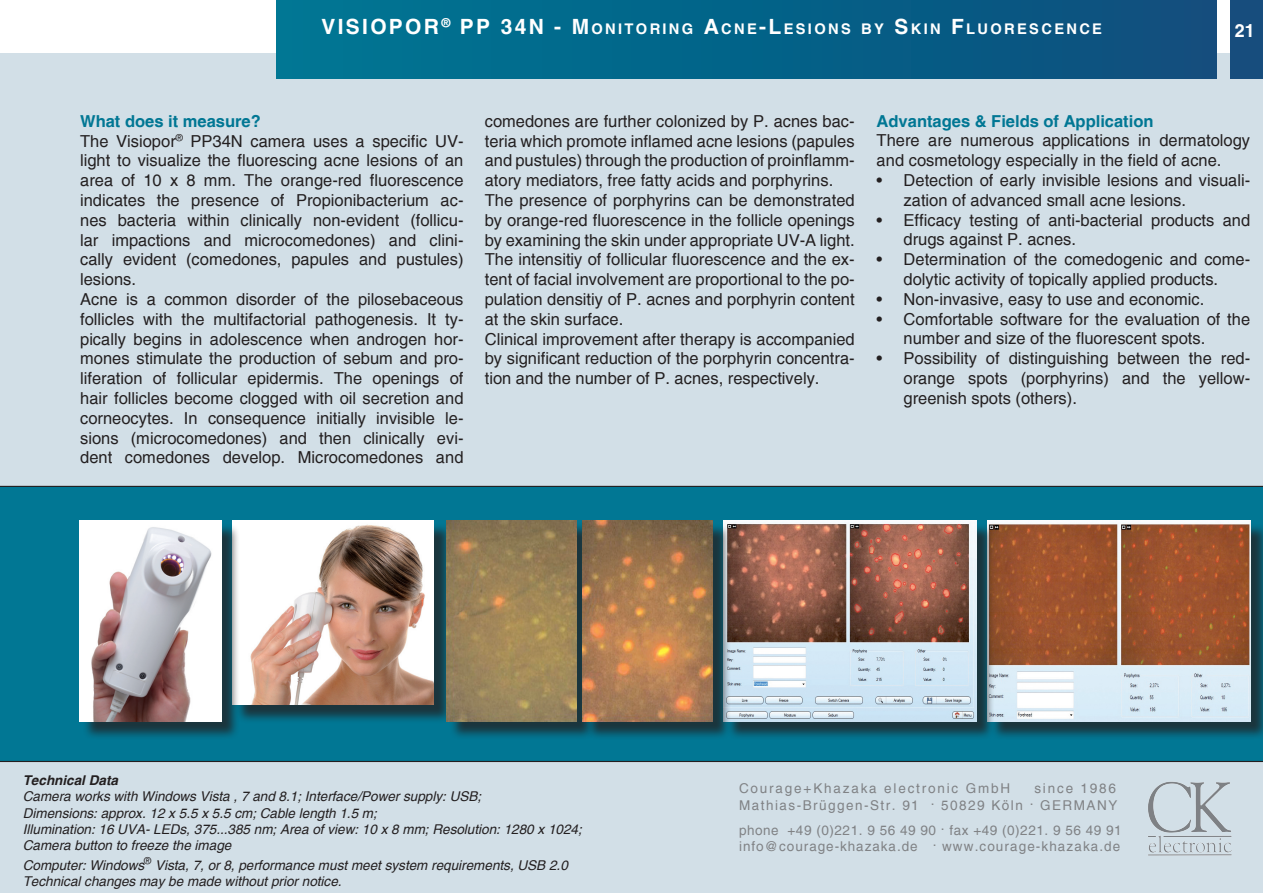
<style>
.page{position:relative;width:1263px;height:893px;background:#fff}
.page>*{position:absolute;margin:0;border:0;box-sizing:border-box;transform-origin:0 0}
.t1{font:700 21px "Helvetica";letter-spacing:.11em;color:#fff}
.t2{font:700 18px "Helvetica";color:#fff}
.t3{font:16.5px/19.8px "Helvetica";color:#231f20}
.t4{font:700 16.5px "Helvetica";color:#017794}
.t5{font:700 14.7px "Helvetica";letter-spacing:.155em;color:#fff}
.t6{font:italic 13.5px/16.2px "Helvetica";color:#231f20}
.t7{font:13.5px/16.2px "Helvetica";letter-spacing:.07em;color:#808285}
.t8{font:13.5px/16.2px "Helvetica";letter-spacing:.11em;color:#808285;text-align:right}
.t9{font:13.5px "Helvetica";letter-spacing:.135em;color:#808285}
.t10{font:italic 700 13.5px "Helvetica";color:#231f20}
.s1{font-size:14.7px}
.s2{font-size:21px}
.s3{font-weight:700;color:#017794}
</style>
<div class="page">
<div style="left:0;top:53px;width:1263px;height:840px;background:#d2dfe7"></div>
<div style="left:276px;top:0;width:940px;height:79px;background:linear-gradient(to right,#007794,#0e4e7d)"></div>
<div style="left:1230px;top:0;width:33px;height:79px;background:#174d7d"></div>
<img style="left:1148px;top:782px;width:83px;height:73px">
<div style="left:0;top:486px;width:1263px;height:276px;background:#017794"></div>
<div style="left:990px;top:523px;width:273px;height:224px;background:#231f20;opacity:.75"></div>
<img style="left:987px;top:520px;width:263px;height:202px">
<div style="left:726px;top:523px;width:275px;height:223px;background:#231f20;opacity:.75"></div>
<img style="left:724px;top:520px;width:252px;height:201px">
<div style="left:235px;top:523px;width:224px;height:226px;background:#231f20;opacity:.75"></div>
<img style="left:233px;top:521px;width:201px;height:184px">
<div style="left:82px;top:523px;width:164px;height:223px;background:#231f20;opacity:.75"></div>
<img style="left:80px;top:520px;width:141px;height:201px">
<div style="left:449px;top:522px;width:153px;height:224px;background:#231f20;opacity:.75"></div>
<img style="left:447px;top:520px;width:130px;height:201px">
<div style="left:585px;top:523px;width:153px;height:223px;background:#231f20;opacity:.75"></div>
<img style="left:583px;top:520px;width:130px;height:201px">
<p class="t1" style="left:321px;top:14px;width:281px">VISIOPOR<sup>®</sup> PP 34N - M<span class="s1">ONI</span></p>
<p class="t5" style="left:625px;top:20px;width:23px">TORIN</p>
<p class="t5" style="left:682px;top:20px;width:126px">G <span class="s2">A</span>CNE<span class="s2">-L</span>ESIONS</p>
<p class="t5" style="left:861px;top:20px;width:242px">BY <span class="s2">S</span>KIN <span class="s2">F</span>LUOR ESCENCE</p>
<p class="t2" style="left:1235px;top:19px;width:22px">21</p>
<p class="t3" style="left:80px;top:111px;width:385px"><span class="s3">What does it measure?<br></span>The Visiopor<sup>®</sup> PP34N camera uses a specific UV&shy;light to visualize the fluorescing acne lesions of an area of 10 x 8 mm. The orange-red fluorescence indicates the presence of Propionibacterium ac&shy;nes bacteria within clinically non-evident (follicu&shy;lar impactions and microcomedones) and clini&shy;cally evident (comedones, papules and pustules) lesions.<br>Acne is a common disorder of the pilosebaceous follicles with the multifactorial pathogenesis. It ty&shy;pically begins in adolescence when androgen hor&shy;mones stimulate the production of sebum and pro&shy;liferation of follicular epidermis. The openings of hair follicles become clogged with oil secretion and corneocytes. In consequence initially invisible le&shy;sions (microcomedones) and then clinically evi&shy;dent comedones develop. Microcomedones and</p>
<p class="t4" style="left:877px;top:111px;width:278px">Advantages &amp; Fields of Application</p>
<p class="t3" style="left:485px;top:111px;width:371px">comedones are further colonized by P. acnes bac&shy;teria which promote inflamed acne lesions (papules and pustules) through the production of proinflamm&shy;atory mediators, free fatty acids and porphyrins.<br>The presence of porphyrins can be demonstrated by orange-red fluorescence in the follicle openings by examining the skin under appropriate UV-A light.<br>The intensitiy of follicular fluorescence and the ex&shy;tent of facial involvement are proportional to the po&shy;pulation densitiy of P. acnes and porphyrin content at the skin surface.<br>Clinical improvement after therapy is accompanied by significant reduction of the porphyrin concentra&shy;tion and the number of P. acnes, respectively.</p>
<p class="t3" style="left:877px;top:131px;width:375px">There are numerous applications in dermatology and cosmetology especially in the field of acne.</p>
<p class="t3" style="left:904px;top:170px;width:348px;text-indent:-27px">• Detection of early invisible lesions and visuali&shy;zation of advanced small acne lesions.</p>
<p class="t3" style="left:904px;top:210px;width:348px;text-indent:-27px">• Efficacy testing of anti-bacterial products and drugs against P. acnes.</p>
<p class="t3" style="left:877px;top:250px;width:375px;text-align:center">• Determination of the comedogenic and come&shy;dolytic activity of topically applied products.</p>
<p class="t3" style="left:877px;top:289px;width:329px">• Non-invasive, easy to use and economic.</p>
<p class="t3" style="left:904px;top:309px;width:348px;text-indent:-27px">• Comfortable software for the evaluation of the number and size of the fluorescent spots.</p>
<p class="t3" style="left:904px;top:349px;width:348px;text-align:justify;text-indent:-27px">• Possibility of distinguishing between the red&shy;orange spots (porphyrins) and the yellow&shy;greenish spots (others).</p>
<p class="t10" style="left:23px;top:773px;width:97px">Technical Data</p>
<p class="t6" style="left:23px;top:789px;width:561px">Camera works with Windows Vista , 7 and 8.1; Interface/Power supply: USB;<br>Dimensions: approx. 12 x 5.5 x 5.5 cm; Cable length 1.5 m;<br>Illumination: 16 UVA- LEDs, 375...385 nm; Area of view: 10 x 8 mm; Resolution: 1280 x 1024; Camera button to freeze the image</p>
<p class="t6" style="left:23px;top:857px;width:547px">Computer: Windows<sup>®</sup> Vista, 7, or 8, performance must meet system requirements, USB 2.0<br>Technical changes may be made without prior notice.</p>
<p class="t9" style="left:739px;top:781px;width:273px">Courage+Khazaka electronic GmbH</p>
<p class="t8" style="left:739px;top:781px;width:380px">since 1986<br>Mathias-Brüggen-Str. 91 . 50829 Köln . GERMANY</p>
<p class="t7" style="left:739px;top:822px;width:384px">phone +49 (0)221. 9 56 49 90 . fax +49 (0)221. 9 56 49 91 info@courage-khazaka.de . www.courage-khazaka.de</p>
</div>
